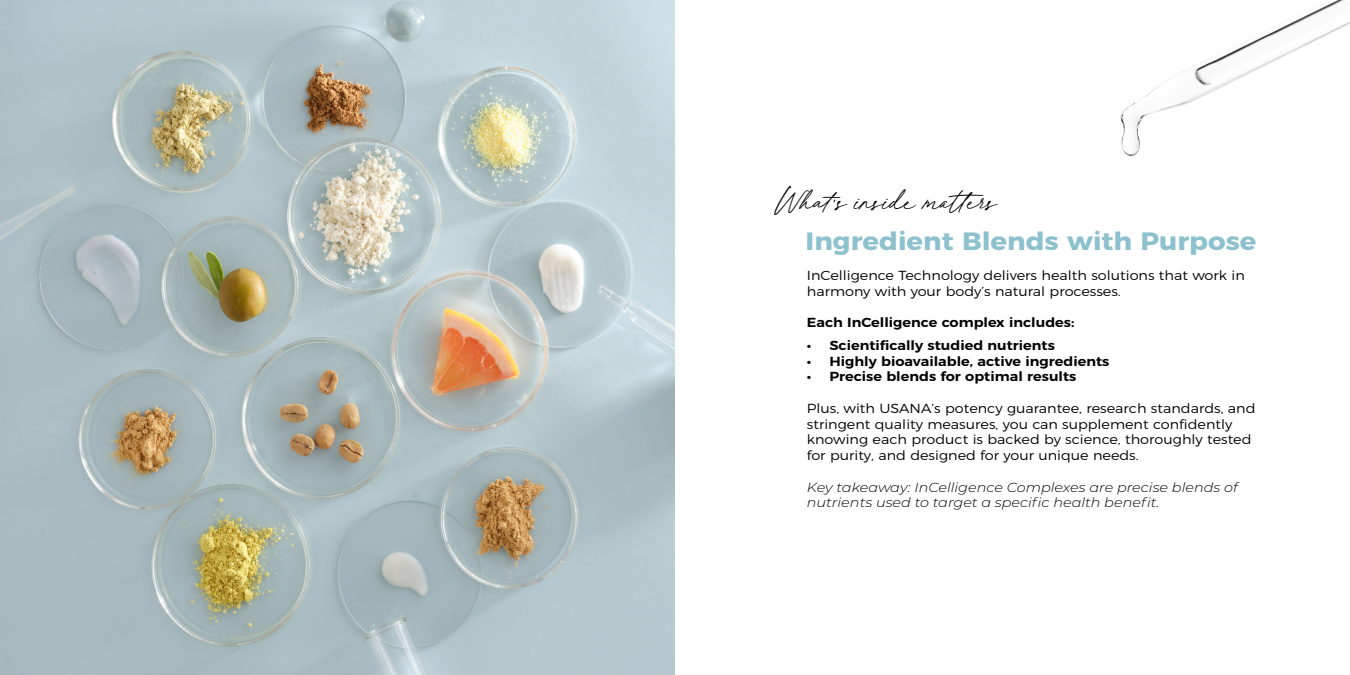
<style>
.page{position:relative;width:1350px;height:675px;background:#fff}
.page>*{position:absolute;margin:0;border:0;box-sizing:border-box;transform-origin:0 0}
.t1{font:30px "Juniperand Sage Slanted";color:#000}
.t2{font:700 25px "Montserrat";color:#8dc1ce;scale:1.1 1}
.t3{font:300 13.12px/15.8px "Montserrat";color:#000;scale:1.1 1}
.t4{font:600 13.12px "Montserrat";color:#000;scale:1.1 1}
.t5{font:italic 300 13.12px/15.8px "Montserrat";color:#000;scale:1.1 1}
</style>
<div class="page">
<img style="left:0;top:0;width:675px;height:675px">
<img style="left:1120px;top:0;width:230px;height:157px">
<h1 class="t1" style="left:776px;top:180px;width:222px">What’s inside matters</h1>
<h2 class="t2" style="left:806px;top:220px;width:411px">Ingredient Blends with Purpose</h2>
<p class="t3" style="left:807px;top:266px;width:400px">InCelligence Technology delivers health solutions that work in harmony with your body’s natural processes.</p>
<p class="t4" style="left:807px;top:312px;width:245px">Each InCelligence complex includes:</p>
<p class="t4" style="left:807px;top:334px;width:227px">• Scientifically studied nutrients</p>
<p class="t4" style="left:807px;top:350px;width:277px">• Highly bioavailable, active ingredients</p>
<p class="t4" style="left:807px;top:366px;width:247px">• Precise blends for optimal results</p>
<p class="t3" style="left:807px;top:399px;width:409px">Plus, with USANA’s potency guarantee, research standards, and stringent quality measures, you can supplement confidently knowing each product is backed by science, thoroughly tested for purity, and designed for your unique needs.</p>
<p class="t5" style="left:807px;top:479px;width:393px">Key takeaway: InCelligence Complexes are precise blends of nutrients used to target a specific health benefit.</p>
</div>
